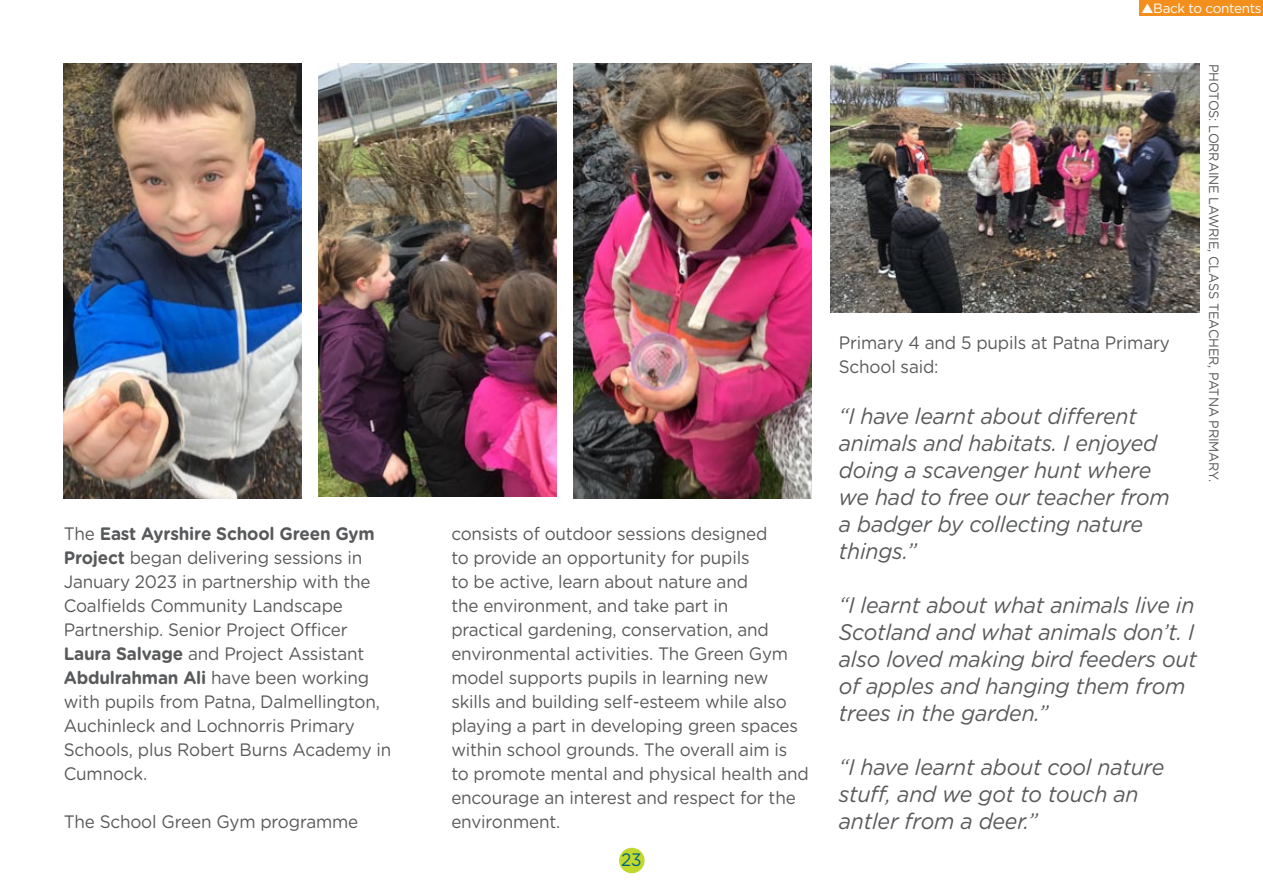
<style>
.page{position:relative;width:1263px;height:893px;background:#fff}
.page>*{position:absolute;margin:0;border:0;box-sizing:border-box;transform-origin:0 0}
.t1{font:italic 22.5px/27px "Gotham Rounded";letter-spacing:-.01em;color:#58595b;scale:.95 1}
.t2{font:18px/24px "Gotham Rounded";letter-spacing:-.01em;color:#58595b;scale:.95 1}
.t3{font:18px "Gotham Rounded";color:#00647f;scale:.95 1}
.t4{font:13.5px "Gotham Rounded";letter-spacing:-.01em;color:#58595b;scale:.95 1}
.t5{font:13.5px "Gotham Rounded";letter-spacing:-.025em;color:#fff}
.s1{font-weight:700}
</style>
<div class="page">
<div style="left:619px;top:848px;width:26px;height:25px;background:#c1d82f;border-radius:50%"></div>
<div style="left:1139px;top:0;width:124px;height:16px;background:#f3901d"></div>
<img style="left:64px;top:64px;width:238px;height:435px">
<img style="left:830px;top:64px;width:369px;height:249px">
<img style="left:319px;top:64px;width:238px;height:433px">
<img style="left:573px;top:64px;width:239px;height:435px">
<p class="t2" style="left:64px;top:520px;width:346px">The <span class="s1">East Ayrshire School Green Gym Project</span> began delivering sessions in January 2023 in partnership with the Coalfields Community Landscape Partnership. Senior Project Officer <span class="s1">Laura Salvage</span> and Project Assistant <span class="s1">Abdulrahman Ali</span> have been working with pupils from Patna, Dalmellington, Auchinleck and Lochnorris Primary Schools, plus Robert Burns Academy in Cumnock.</p>
<p class="t2" style="left:64px;top:808px;width:312px">The School Green Gym programme</p>
<p class="t2" style="left:451px;top:520px;width:378px">consists of outdoor sessions designed<br>to provide an opportunity for pupils<br>to be active, learn about nature and<br>the environment, and take part in<br>practical gardening, conservation, and environmental activities. The Green Gym model supports pupils in learning new skills and building self-esteem while also playing a part in developing green spaces within school grounds. The overall aim is to promote mental and physical health and encourage an interest and respect for the environment.</p>
<p class="t3" style="left:621px;top:847px;width:23px">23</p>
<p class="t5" style="left:1141px;top:-1px;width:121px">▲Back to contents</p>
<p class="t2" style="left:839px;top:330px;width:350px">Primary 4 and 5 pupils at Patna Primary<br>School said:</p>
<p class="t1" style="left:839px;top:401px;width:350px">“I have learnt about different animals and habitats. I enjoyed doing a scavenger hunt where we had to free our teacher from a badger by collecting nature things.”</p>
<p class="t1" style="left:839px;top:590px;width:379px">“I learnt about what animals live in<br>Scotland and what animals don’t. I also loved making bird feeders out of apples and hanging them from trees in the garden.”</p>
<p class="t1" style="left:839px;top:752px;width:344px">“I have learnt about cool nature stuff, and we got to touch an antler from a deer.”</p>
<p class="t4" style="left:1223px;top:64px;width:441px;rotate:90deg">PHOTOS: LORRAINE LAWRIE, CLASS TEACHER, PATNA PRIMARY.</p>
</div>
